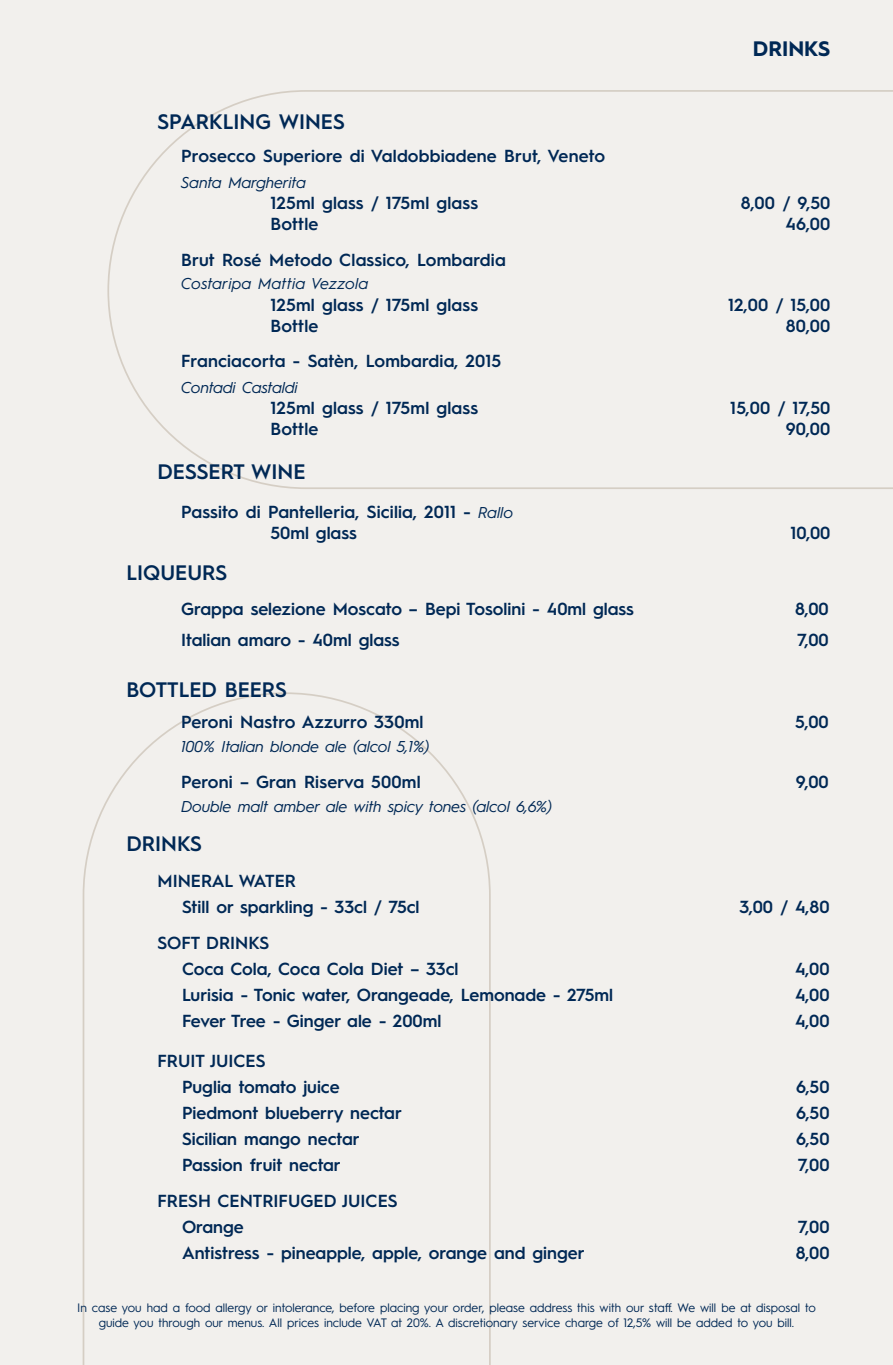
<style>
.page{position:relative;width:893px;height:1365px;background:#fff}
.page>*{position:absolute;margin:0;border:0;box-sizing:border-box;transform-origin:0 0}
.t1{font:600 21px "Hurme Geometric Sans 1";color:#002855}
.t2{font:700 21px "Hurme Geometric Sans 1";color:#002855}
.Vino_ml{font:600 17.5px "Hurme Geometric Sans 1";color:#002855}
.vino{font:600 17.5px "Hurme Geometric Sans 1";letter-spacing:.005em;color:#002855}
.Vino_-_etichetta{font:italic 15.75px "Hurme Geometric Sans 1";color:#002855}
.Vino_-_etichetta-2{font:italic 15.75px "Hurme Geometric Sans 1";letter-spacing:.02em;color:#002855}
.t3{font:12.25px/14.7px "Hurme Geometric Sans 1";color:#002855;text-align:center}
.s1{font-weight:400;font-style:italic;font-size:15.75px}
</style>
<div class="page">
<div style="left:0;top:0;width:893px;height:1364px;background:#f2f0ed"></div>
<svg style="left:107px;top:90px;width:786px;height:399px"></svg>
<svg style="left:82px;top:692px;width:409px;height:672px"></svg>
<p class="t1" style="left:157px;top:107px;width:189px">SPARKLING WINES</p>
<p class="t2" style="left:753px;top:34px;width:79px">DRINKS</p>
<p class="vino" style="left:181px;top:144px;width:425px">Prosecco Superiore di Valdobbiadene Brut, Veneto</p>
<p class="Vino_-_etichetta" style="left:181px;top:171px;width:126px">Santa Margherita</p>
<p class="Vino_ml" style="left:270px;top:190px;width:209px">125ml glass / 175ml glass</p>
<p class="Vino_ml" style="left:741px;top:190px;width:91px">8,00 / 9,50</p>
<p class="Vino_ml" style="left:270px;top:211px;width:49px">Bottle</p>
<p class="Vino_ml" style="left:785px;top:211px;width:46px">46,00</p>
<p class="vino" style="left:181px;top:247px;width:326px">Brut Rosé Metodo Classico, Lombardia</p>
<p class="Vino_-_etichetta-2" style="left:181px;top:273px;width:189px">Costaripa Mattia Vezzola</p>
<p class="Vino_ml" style="left:270px;top:292px;width:209px">125ml glass / 175ml glass</p>
<p class="Vino_ml" style="left:728px;top:292px;width:104px">12,00 / 15,00</p>
<p class="Vino_ml" style="left:270px;top:313px;width:49px">Bottle</p>
<p class="Vino_ml" style="left:786px;top:313px;width:46px">80,00</p>
<p class="vino" style="left:181px;top:349px;width:322px">Franciacorta - Satèn, Lombardia, 2015</p>
<p class="Vino_-_etichetta" style="left:181px;top:376px;width:118px">Contadi Castaldi</p>
<p class="Vino_ml" style="left:270px;top:395px;width:209px">125ml glass / 175ml glass</p>
<p class="Vino_ml" style="left:730px;top:395px;width:102px">15,00 / 17,50</p>
<p class="Vino_ml" style="left:270px;top:416px;width:49px">Bottle</p>
<p class="Vino_ml" style="left:786px;top:416px;width:46px">90,00</p>
<p class="t1" style="left:157px;top:457px;width:149px">DESSERT WINE</p>
<p class="vino" style="left:181px;top:500px;width:334px">Passito di Pantelleria, Sicilia, 2011 - <span class="s1">Rallo</span></p>
<p class="Vino_ml" style="left:270px;top:521px;width:88px">50ml glass</p>
<p class="Vino_ml" style="left:790px;top:521px;width:41px">10,00</p>
<p class="t1" style="left:126px;top:558px;width:102px">LIQUEURS</p>
<p class="vino" style="left:181px;top:596px;width:454px">Grappa selezione Moscato – Bepi Tosolini - 40ml glass</p>
<p class="vino" style="left:795px;top:596px;width:35px">8,00</p>
<p class="vino" style="left:181px;top:627px;width:220px">Italian amaro - 40ml glass</p>
<p class="vino" style="left:797px;top:627px;width:33px">7,00</p>
<p class="t1" style="left:126px;top:675px;width:162px">BOTTLED BEERS</p>
<p class="vino" style="left:181px;top:709px;width:244px">Peroni Nastro Azzurro 330ml</p>
<p class="vino" style="left:795px;top:709px;width:35px">5,00</p>
<p class="Vino_-_etichetta" style="left:181px;top:735px;width:250px">100% Italian blonde ale (alcol 5,1%)</p>
<p class="vino" style="left:181px;top:769px;width:241px">Peroni – Gran Riserva 500ml</p>
<p class="vino" style="left:796px;top:769px;width:34px">9,00</p>
<p class="Vino_-_etichetta" style="left:181px;top:795px;width:372px">Double malt amber ale with spicy tones (alcol 6,6%)</p>
<p class="t1" style="left:126px;top:828px;width:77px">DRINKS</p>
<p class="vino" style="left:157px;top:868px;width:140px">MINERAL WATER</p>
<p class="Vino_ml" style="left:182px;top:894px;width:239px">Still or sparkling - 33cl / 75cl</p>
<p class="Vino_ml" style="left:740px;top:894px;width:91px">3,00 / 4,80</p>
<p class="vino" style="left:157px;top:930px;width:113px">SOFT DRINKS</p>
<p class="Vino_ml" style="left:182px;top:956px;width:278px">Coca Cola, Coca Cola Diet – 33cl</p>
<p class="Vino_ml" style="left:795px;top:956px;width:36px">4,00</p>
<p class="Vino_ml" style="left:182px;top:982px;width:433px">Lurisia - Tonic water, Orangeade, Lemonade - 275ml</p>
<p class="Vino_ml" style="left:795px;top:982px;width:36px">4,00</p>
<p class="Vino_ml" style="left:182px;top:1008px;width:261px">Fever Tree - Ginger ale - 200ml</p>
<p class="Vino_ml" style="left:795px;top:1008px;width:36px">4,00</p>
<p class="vino" style="left:157px;top:1048px;width:110px">FRUIT JUICES</p>
<p class="Vino_ml" style="left:182px;top:1074px;width:159px">Puglia tomato juice</p>
<p class="Vino_ml" style="left:796px;top:1074px;width:35px">6,50</p>
<p class="Vino_ml" style="left:182px;top:1100px;width:221px">Piedmont blueberry nectar</p>
<p class="Vino_ml" style="left:796px;top:1100px;width:35px">6,50</p>
<p class="Vino_ml" style="left:182px;top:1126px;width:179px">Sicilian mango nectar</p>
<p class="Vino_ml" style="left:796px;top:1126px;width:35px">6,50</p>
<p class="Vino_ml" style="left:182px;top:1152px;width:160px">Passion fruit nectar</p>
<p class="Vino_ml" style="left:798px;top:1152px;width:33px">7,00</p>
<p class="vino" style="left:157px;top:1187px;width:242px">FRESH CENTRIFUGED JUICES</p>
<p class="Vino_ml" style="left:182px;top:1213px;width:63px">Orange</p>
<p class="Vino_ml" style="left:798px;top:1213px;width:33px">7,00</p>
<p class="Vino_ml" style="left:182px;top:1239px;width:404px">Antistress - pineapple, apple, orange and ginger</p>
<p class="Vino_ml" style="left:796px;top:1239px;width:35px">8,00</p>
<p class="t3" style="left:77px;top:1299px;width:740px">In case you had a food allergy or intolerance, before placing your order, please address this with our staff. We will be at disposal to guide you through our menus. All prices include VAT at 20%. A discretionary service charge of 12,5% will be added to you bill.</p>
</div>
